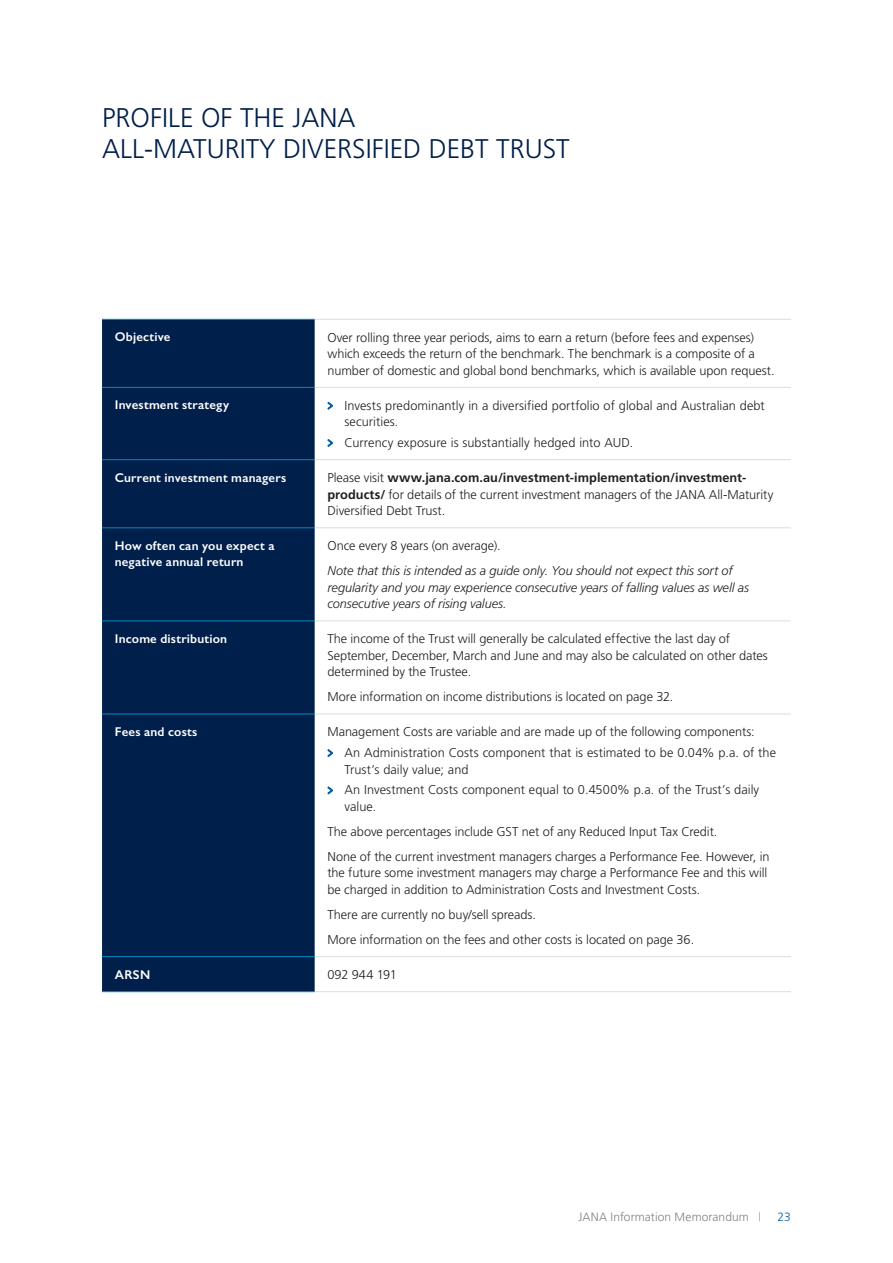
<style>
.page{position:relative;width:893px;height:1263px;background:#fff}
.page>*{position:absolute;margin:0;border:0;box-sizing:border-box;transform-origin:0 0}
.t1{font:300 27px/31.5px "Frutiger LT Pro";color:#001f4a}
.t2{font:300 12.75px/16.5px "Frutiger LT Pro";letter-spacing:-.005em;color:#231f20}
.t3{font:italic 300 12.75px/16.5px "Frutiger";letter-spacing:-.005em;color:#231f20}
.t4{font:600 12.75px/16.5px "Gill Sans";letter-spacing:.015em;color:#fff}
.t5{font:300 12px "Frutiger LT Pro";letter-spacing:.005em;color:#808285}
.t6{font:300 12px "Frutiger LT Pro";color:#065fa1}
.s1{font-family:"Hoefler Text";font-weight:900;font-size:15.3px;color:#065fa1}
.s2{font-weight:700}
.s3{font-size:9px}
</style>
<div class="page">
<div style="left:102px;top:320px;width:213px;height:671px;background:#001f4a"></div>
<hr style="left:315px;top:319px;width:476px;height:1px;background:#dcdddf">
<hr style="left:315px;top:387px;width:476px;height:1px;background:#dcdddf">
<hr style="left:315px;top:459px;width:476px;height:1px;background:#dcdddf">
<hr style="left:315px;top:527px;width:476px;height:1px;background:#dcdddf">
<hr style="left:315px;top:620px;width:476px;height:1px;background:#dcdddf">
<hr style="left:315px;top:714px;width:476px;height:1px;background:#dcdddf">
<hr style="left:315px;top:956px;width:476px;height:1px;background:#dcdddf">
<hr style="left:315px;top:991px;width:476px;height:1px;background:#dcdddf">
<hr style="left:102px;top:319px;width:213px;height:1px;background:#008cc2">
<hr style="left:102px;top:387px;width:213px;height:1px;background:#008cc2">
<hr style="left:102px;top:459px;width:213px;height:1px;background:#008cc2">
<hr style="left:102px;top:527px;width:213px;height:1px;background:#008cc2">
<hr style="left:102px;top:620px;width:213px;height:1px;background:#008cc2">
<hr style="left:102px;top:714px;width:213px;height:1px;background:#008cc2">
<hr style="left:102px;top:956px;width:213px;height:1px;background:#008cc2">
<hr style="left:102px;top:991px;width:213px;height:1px;background:#008cc2">
<svg style="left:328px;top:402px;width:5px;height:8px"></svg>
<svg style="left:328px;top:439px;width:5px;height:8px"></svg>
<svg style="left:328px;top:749px;width:5px;height:8px"></svg>
<svg style="left:328px;top:786px;width:5px;height:8px"></svg>
<h1 class="t1" style="left:102px;top:102px;width:469px">PROFILE OF THE JANA<br>ALL-MATURITY DIVERSIFIED DEBT TRUST</h1>
<p class="t4" style="left:115px;top:329px;width:57px">Objective</p>
<p class="t2" style="left:327px;top:329px;width:449px">Over rolling three year periods, aims to earn a return (before fees and expenses) which exceeds the return of the benchmark. The benchmark is a composite of a number of domestic and global bond benchmarks, which is available upon request.</p>
<p class="t4" style="left:115px;top:397px;width:116px">Investment strategy</p>
<p class="t2" style="left:344px;top:397px;width:422px;text-indent:-17px"><span class="s1">&gt;</span> Invests predominantly in a diversified portfolio of global and Australian debt securities.</p>
<p class="t2" style="left:327px;top:434px;width:307px"><span class="s1">&gt;</span> Currency exposure is substantially hedged into AUD.</p>
<p class="t4" style="left:115px;top:469px;width:173px">Current investment managers</p>
<p class="t2" style="left:327px;top:469px;width:447px">Please visit <span class="s2">www.jana.com.au/investment-implementation/investment&shy;products/</span> for details of the current investment managers of the JANA All-Maturity<br>Diversified Debt Trust.</p>
<p class="t4" style="left:115px;top:537px;width:161px">How often can you expect a negative annual return</p>
<p class="t2" style="left:327px;top:537px;width:175px">Once every 8 years (on average).</p>
<p class="t3" style="left:327px;top:562px;width:423px">Note that this is intended as a guide only. You should not expect this sort of regularity and you may experience consecutive years of falling values as well as consecutive years of rising values.</p>
<p class="t4" style="left:115px;top:630px;width:114px">Income distribution</p>
<p class="t2" style="left:327px;top:631px;width:442px">The income of the Trust will generally be calculated effective the last day of<br>September, December, March and June and may also be calculated on other dates determined by the Trustee.</p>
<p class="t2" style="left:327px;top:689px;width:347px">More information on income distributions is located on page 32.</p>
<p class="t4" style="left:115px;top:723px;width:84px">Fees and costs</p>
<p class="t2" style="left:327px;top:722px;width:450px;line-height:20.7px">Management Costs are variable and are made up of the following components:<br><span class="s1">&gt;</span> An Administration Costs component that is estimated to be 0.04% p.a. of the</p>
<p class="t2" style="left:327px;top:759px;width:433px;line-height:20.7px;text-indent:17px">Trust’s daily value; and<br><span class="s1">&gt;</span> An Investment Costs component equal to 0.4500% p.a. of the Trust’s daily</p>
<p class="t2" style="left:327px;top:794px;width:444px;line-height:25px;text-indent:17px">value.<br>The above percentages include GST net of any Reduced Input Tax Credit.<br>None of the current investment managers charges a Performance Fee. However, in</p>
<p class="t2" style="left:327px;top:865px;width:441px">the future some investment managers may charge a Performance Fee and this will be charged in addition to Administration Costs and Investment Costs.</p>
<p class="t2" style="left:327px;top:902px;width:368px;line-height:25px">There are currently no buy/sell spreads.<br>More information on the fees and other costs is located on page 36.</p>
<p class="t4" style="left:115px;top:966px;width:37px">ARSN</p>
<p class="t2" style="left:327px;top:966px;width:71px">092 944 191</p>
<p class="t5" style="left:579px;top:1210px;width:184px">JANA Information Memorandum <span class="s3">|</span></p>
<p class="t6" style="left:777px;top:1210px;width:15px">23</p>
</div>
